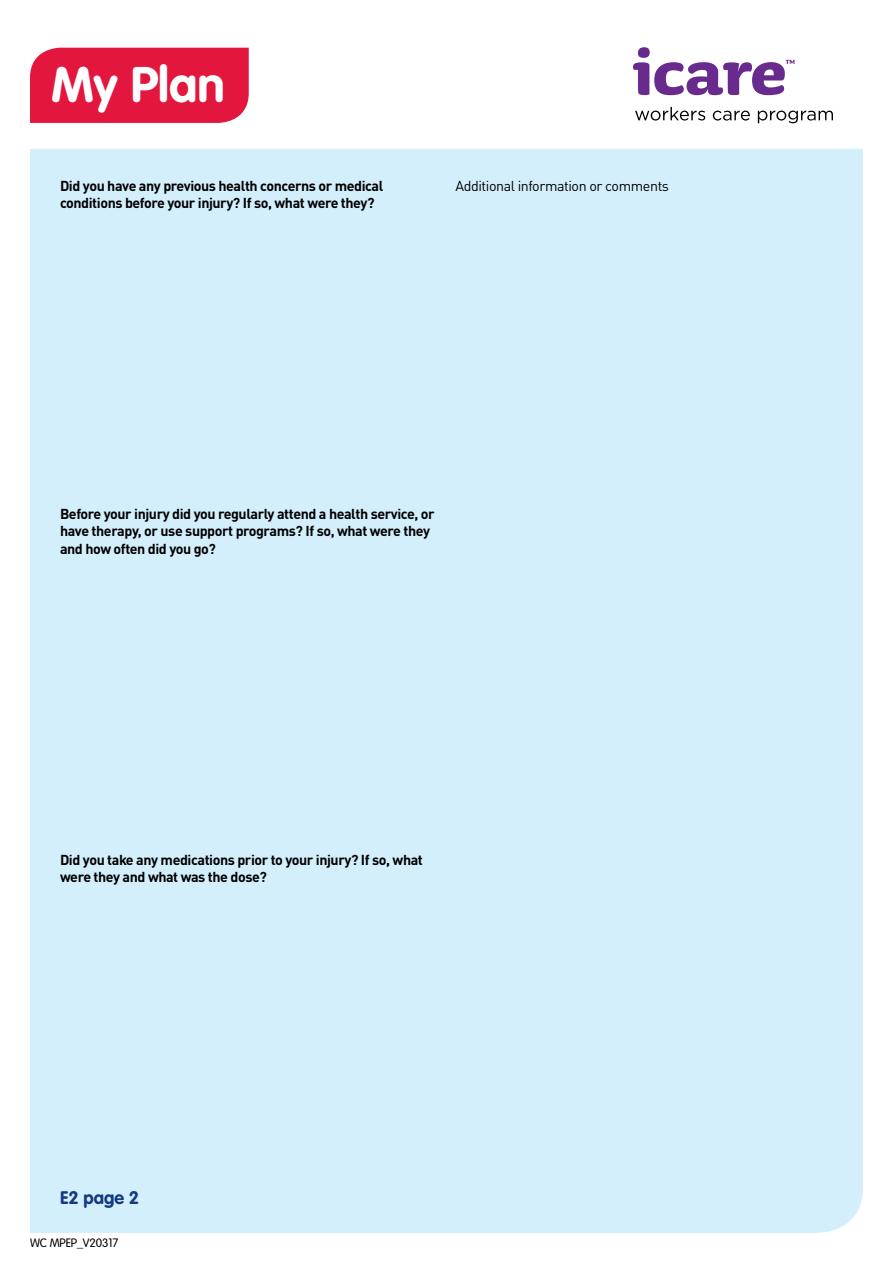
<style>
.page{position:relative;width:893px;height:1263px;background:#fff}
.page>*{position:absolute;margin:0;border:0;box-sizing:border-box;transform-origin:0 0}
.t1{font:700 49.2px "VA Gblake";color:#fff}
.t2{font:700 18px "VA Gblake";color:#15397f}
.Form_light{font:700 14.25px/17.2px "DINOT";letter-spacing:-.03em;color:#000}
.Form_light-2{font:14.25px "DINOT";letter-spacing:-.03em;color:#000}
.t3{font:300 12px "VA Gblake";letter-spacing:-.01em;color:#000}
</style>
<div class="page">
<div style="left:30px;top:149px;width:833px;height:1084px;background:#d4effc"></div>
<div style="left:30px;top:48px;width:219px;height:75px;background:#e3173e"></div>
<svg style="left:633px;top:47px;width:161px;height:48px"></svg>
<svg style="left:635px;top:107px;width:70px;height:14px"></svg>
<svg style="left:713px;top:111px;width:37px;height:10px"></svg>
<svg style="left:758px;top:111px;width:75px;height:12px"></svg>
<p class="t1" style="left:51px;top:55px;width:175px">My Plan</p>
<p class="Form_light" style="left:60px;top:177px;width:325px">Did you have any previous health concerns or medical conditions before your injury? If so, what were they?</p>
<p class="Form_light-2" style="left:455px;top:177px;width:215px">Additional information or comments</p>
<p class="Form_light" style="left:60px;top:505px;width:376px">Before your injury did you regularly attend a health service, or have therapy, or use support programs? If so, what were they and how often did you go?</p>
<p class="Form_light" style="left:60px;top:850px;width:364px">Did you take any medications prior to your injury? If so, what were they and what was the dose?</p>
<p class="t2" style="left:60px;top:1187px;width:81px">E2 page 2</p>
<p class="t3" style="left:30px;top:1236px;width:90px">WC MPEP_V20317</p>
</div>
